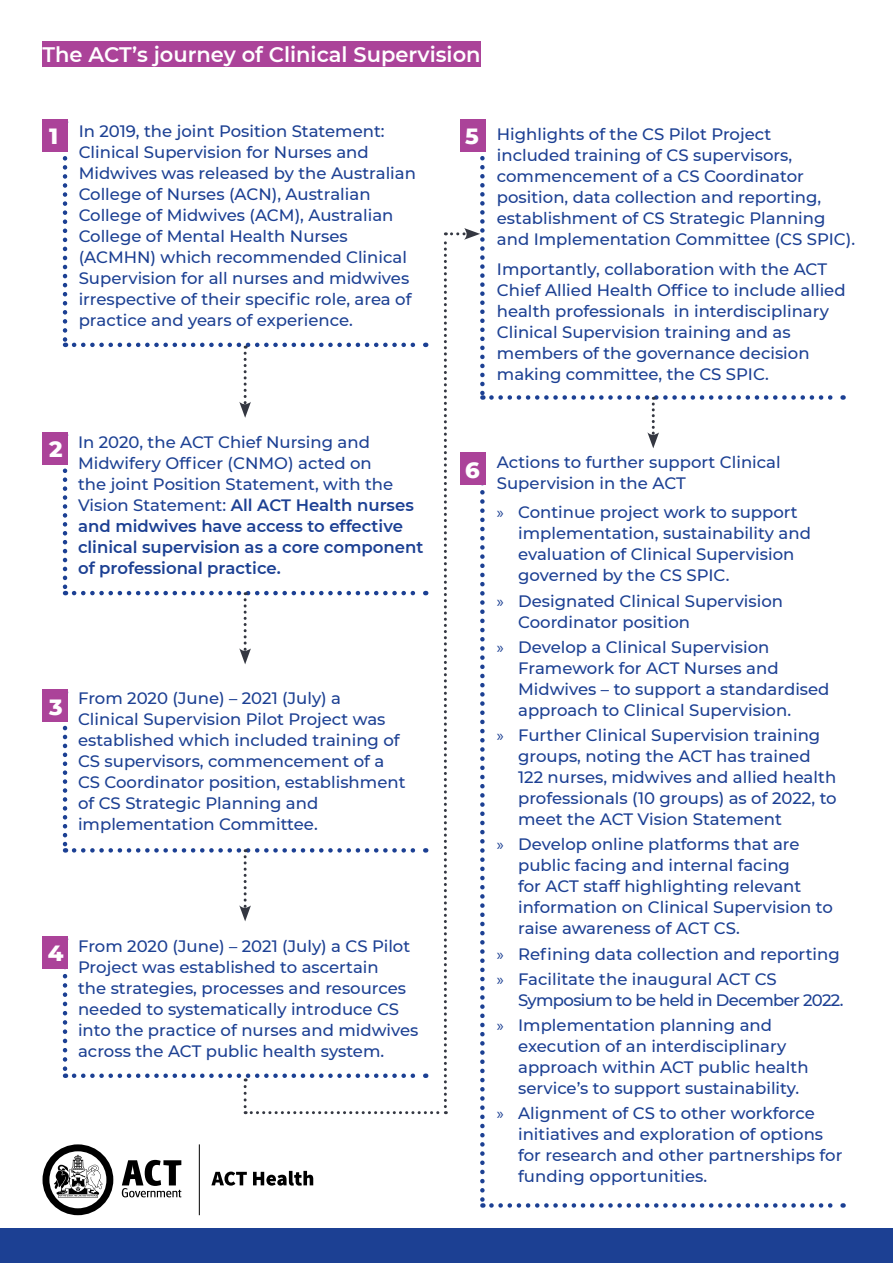
<style>
.page{position:relative;width:893px;height:1263px;background:#fff}
.page>*{position:absolute;margin:0;border:0;box-sizing:border-box;transform-origin:0 0}
.t1{font:800 22.5px "Montserrat";color:#fff}
.B_H{font:600 21px "Montserrat";color:#fff}
.Body{font:500 16.5px/21px "Montserrat";color:#1c4093}
.Body-2{font:600 16.5px/21px "Montserrat";color:#1c4093}
.Body-3{font:500 16.5px/21px "Montserrat";letter-spacing:-.04em;color:#1c4093}
.s1{font-weight:500}
.s2{font-family:"Myriad Pro";font-weight:400}
</style>
<div class="page">
<div style="left:43px;top:41px;width:438px;height:26px;background:#ab4399"></div>
<div style="left:43px;top:119px;width:25px;height:33px;background:#ab4399"></div>
<div style="left:460px;top:119px;width:25px;height:33px;background:#ab4399"></div>
<svg style="left:491px;top:1203px;width:353px;height:5px"></svg>
<svg style="left:491px;top:395px;width:353px;height:53px"></svg>
<svg style="left:43px;top:156px;width:442px;height:1059px"></svg>
<div style="left:0;top:1229px;width:893px;height:34px;background:#1c4093"></div>
<p class="B_H" style="left:43px;top:39px;width:440px">The ACT’s journey of Clinical Supervision</p>
<p class="t1" style="left:49px;top:120px;width:11px">1</p>
<p class="Body" style="left:79px;top:120px;width:339px">In 2019, the joint Position Statement:<br>Clinical Supervision for Nurses and Midwives was released by the Australian College of Nurses (ACN), Australian College of Midwives (ACM), Australian College of Mental Health Nurses (ACMHN) which recommended Clinical Supervision for all nurses and midwives irrespective of their specific role, area of practice and years of experience.</p>
<p class="t1" style="left:465px;top:120px;width:15px">5</p>
<p class="Body" style="left:497px;top:123px;width:360px">Highlights of the CS Pilot Project<br>included training of CS supervisors, commencement of a CS Coordinator position, data collection and reporting, establishment of CS Strategic Planning and Implementation Committee (CS SPIC).</p>
<p class="Body" style="left:497px;top:257px;width:350px">Importantly, collaboration with the ACT Chief Allied Health Office to include allied health professionals in interdisciplinary Clinical Supervision training and as members of the governance decision making committee, the CS SPIC.</p>
<p class="t1" style="left:49px;top:433px;width:15px">2</p>
<p class="Body-2" style="left:78px;top:431px;width:347px"><span class="s1">In 2020, the ACT Chief Nursing and Midwifery Officer (CNMO) acted on<br>the joint Position Statement, with the Vision Statement:</span> All ACT Health nurses and midwives have access to effective clinical supervision as a core component of professional practice.</p>
<p class="t1" style="left:49px;top:690px;width:15px">3</p>
<p class="Body" style="left:78px;top:687px;width:329px">From 2020 (June) – 2021 (July) a Clinical Supervision Pilot Project was established which included training of CS supervisors, commencement of a CS Coordinator position, establishment of CS Strategic Planning and implementation Committee.</p>
<p class="t1" style="left:48px;top:937px;width:17px">4</p>
<p class="Body" style="left:78px;top:935px;width:342px">From 2020 (June) – 2021 (July) a CS Pilot Project was established to ascertain<br>the strategies, processes and resources needed to systematically introduce CS into the practice of nurses and midwives across the ACT public health system.</p>
<p class="t1" style="left:465px;top:453px;width:16px">6</p>
<p class="Body" style="left:497px;top:451px;width:285px">Actions to further support Clinical<br>Supervision in the ACT</p>
<p class="Body" style="left:518px;top:501px;width:294px;text-indent:-21px"><span class="s2">»</span> Continue project work to support implementation, sustainability and evaluation of Clinical Supervision governed by the CS SPIC.</p>
<p class="Body" style="left:518px;top:589px;width:266px;text-indent:-21px"><span class="s2">»</span> Designated Clinical Supervision<br>Coordinator position</p>
<p class="Body" style="left:518px;top:636px;width:313px;text-indent:-21px"><span class="s2">»</span> Develop a Clinical Supervision Framework for ACT Nurses and Midwives – to support a standardised approach to Clinical Supervision.</p>
<p class="Body" style="left:518px;top:724px;width:320px;text-indent:-21px"><span class="s2">»</span> Further Clinical Supervision training groups, noting the ACT has trained 122 nurses, midwives and allied health professionals (10 groups) as of 2022, to meet the ACT Vision Statement</p>
<p class="Body" style="left:518px;top:833px;width:316px;text-indent:-21px"><span class="s2">»</span> Develop online platforms that are public facing and internal facing<br>for ACT staff highlighting relevant information on Clinical Supervision to raise awareness of ACT CS.</p>
<p class="Body" style="left:497px;top:942px;width:344px"><span class="s2">»</span> Refining data collection and reporting</p>
<p class="Body-3" style="left:518px;top:968px;width:327px;text-indent:-21px"><span class="s2">»</span> Facilitate the inaugural ACT CS<br>Symposium to be held in December 2022.</p>
<p class="Body" style="left:518px;top:1014px;width:292px;text-indent:-21px"><span class="s2">»</span> Implementation planning and execution of an interdisciplinary approach within ACT public health service’s to support sustainability.</p>
<p class="Body" style="left:518px;top:1102px;width:326px;text-indent:-21px"><span class="s2">»</span> Alignment of CS to other workforce initiatives and exploration of options for research and other partnerships for funding opportunities.</p>
</div>
